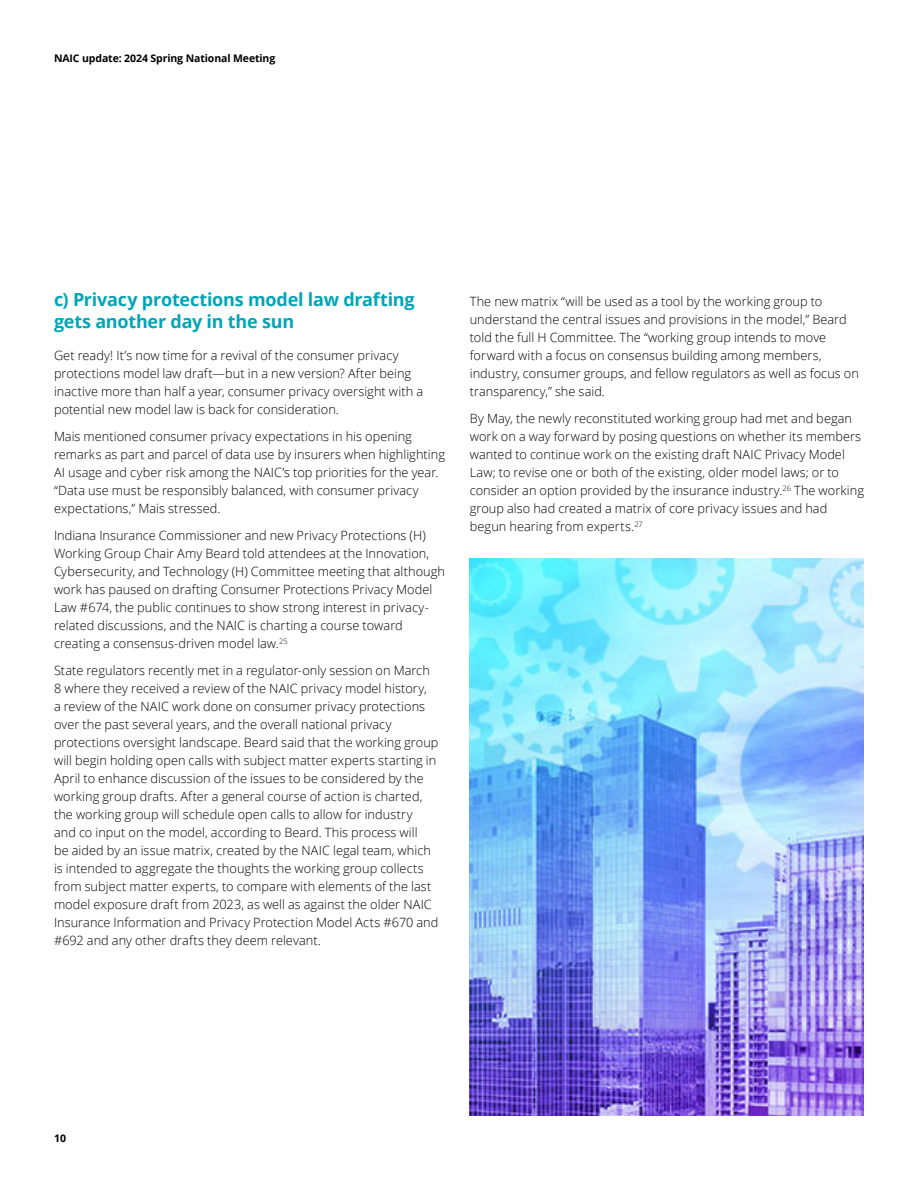
<style>
.page{position:relative;width:918px;height:1188px;background:#fff}
.page>*{position:absolute;margin:0;border:0;box-sizing:border-box;transform-origin:0 0}
.t1{font:700 18px/21.6px "Open Sans";letter-spacing:-.015em;color:#00a5b8}
.t2{font:300 12.75px/18px "Open Sans";letter-spacing:.005em;color:#000}
.t3{font:700 10.5px "Open Sans";letter-spacing:-.01em;color:#000}
</style>
<div class="page">
<img style="left:470px;top:558px;width:394px;height:557px">
<p class="t3" style="left:54px;top:51px;width:223px">NAIC update: 2024 Spring National Meeting</p>
<h1 class="t1" style="left:54px;top:288px;width:362px">c) Privacy protections model law drafting gets another day in the sun</h1>
<p class="t2" style="left:54px;top:346px;width:371px">Get ready! It’s now time for a revival of the consumer privacy protections model law draft—but in a new version? After being inactive more than half a year, consumer privacy oversight with a potential new model law is back for consideration.</p>
<p class="t2" style="left:54px;top:427px;width:393px">Mais mentioned consumer privacy expectations in his opening remarks as part and parcel of data use by insurers when highlighting AI usage and cyber risk among the NAIC’s top priorities for the year. “Data use must be responsibly balanced, with consumer privacy expectations,” Mais stressed.</p>
<p class="t2" style="left:54px;top:526px;width:393px">Indiana Insurance Commissioner and new Privacy Protections (H)<br>Working Group Chair Amy Beard told attendees at the Innovation, Cybersecurity, and Technology (H) Committee meeting that although work has paused on drafting Consumer Protections Privacy Model Law #674, the public continues to show strong interest in privacy&shy;related discussions, and the NAIC is charting a course toward creating a consensus-driven model law.<sup>25</sup></p>
<p class="t2" style="left:54px;top:661px;width:386px">State regulators recently met in a regulator-only session on March 8 where they received a review of the NAIC privacy model history,<br>a review of the NAIC work done on consumer privacy protections over the past several years, and the overall national privacy protections oversight landscape. Beard said that the working group will begin holding open calls with subject matter experts starting in April to enhance discussion of the issues to be considered by the working group drafts. After a general course of action is charted, the working group will schedule open calls to allow for industry<br>and co input on the model, according to Beard. This process will<br>be aided by an issue matrix, created by the NAIC legal team, which is intended to aggregate the thoughts the working group collects from subject matter experts, to compare with elements of the last model exposure draft from 2023, as well as against the older NAIC Insurance Information and Privacy Protection Model Acts #670 and #692 and any other drafts they deem relevant.</p>
<p class="t2" style="left:470px;top:292px;width:391px">The new matrix “will be used as a tool by the working group to understand the central issues and provisions in the model,” Beard told the full H Committee. The “working group intends to move forward with a focus on consensus building among members, industry, consumer groups, and fellow regulators as well as focus on transparency,” she said.</p>
<p class="t2" style="left:470px;top:409px;width:396px">By May, the newly reconstituted working group had met and began work on a way forward by posing questions on whether its members wanted to continue work on the existing draft NAIC Privacy Model Law; to revise one or both of the existing, older model laws; or to consider an option provided by the insurance industry.<sup>26</sup> The working group also had created a matrix of core privacy issues and had begun hearing from experts.<sup>27</sup></p>
<p class="t3" style="left:54px;top:1131px;width:13px">10</p>
</div>
